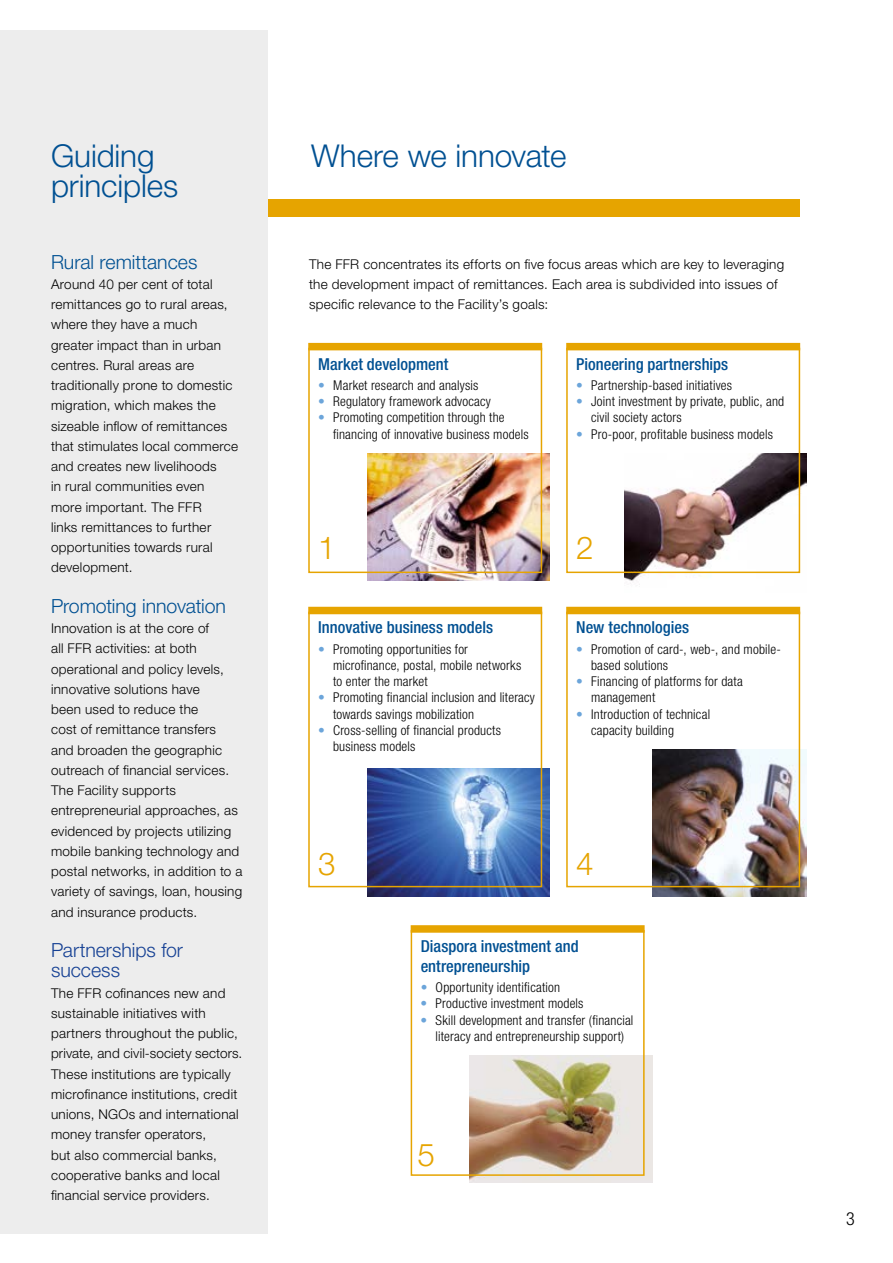
<style>
.page{position:relative;width:893px;height:1263px;background:#fff}
.page>*{position:absolute;margin:0;border:0;box-sizing:border-box;transform-origin:0 0}
.t1{font:300 31.5px "Helvetica Neue LT Std";letter-spacing:-.005em;color:#005092}
.t2{font:300 31.5px "Helvetica Neue LT Std";color:#e6a400}
.t3{font:300 19.5px "Helvetica Neue LT Std";letter-spacing:-.005em;color:#005092}
.t4{font:300 19.5px/20.2px "Helvetica Neue LT Std";color:#164194}
.t5{font:300 condensed 18px "Helvetica Neue LT Std";color:#000}
.t6{font:500 condensed 16.5px/19.8px "Helvetica Neue LT Std";color:#005092}
.t7{font:300 13.5px/20.2px "Helvetica Neue LT Std";letter-spacing:.02em;color:#000}
.t8{font:300 condensed 13.5px/16.2px "Helvetica Neue LT Std";letter-spacing:.015em;color:#000}
.s1{color:#6ca5da}
</style>
<div class="page">
<img style="left:367px;top:453px;width:183px;height:128px">
<img style="left:367px;top:768px;width:183px;height:128px">
<img style="left:624px;top:453px;width:183px;height:132px">
<img style="left:652px;top:749px;width:155px;height:147px">
<div style="left:308px;top:343px;width:234px;height:7px;background:#e6a400"></div>
<div style="left:308px;top:348px;width:234px;height:225px;border:2px solid #e6a400"></div>
<div style="left:308px;top:607px;width:234px;height:7px;background:#e6a400"></div>
<div style="left:308px;top:612px;width:234px;height:275px;border:2px solid #e6a400"></div>
<img style="left:469px;top:1055px;width:183px;height:128px">
<div style="left:411px;top:925px;width:234px;height:8px;background:#e6a400"></div>
<div style="left:411px;top:930px;width:234px;height:246px;border:2px solid #e6a400"></div>
<div style="left:566px;top:343px;width:234px;height:7px;background:#e6a400"></div>
<div style="left:566px;top:348px;width:234px;height:225px;border:2px solid #e6a400"></div>
<div style="left:566px;top:607px;width:234px;height:7px;background:#e6a400"></div>
<div style="left:566px;top:612px;width:234px;height:275px;border:2px solid #e6a400"></div>
<div style="left:0;top:30px;width:268px;height:1203px;background:#ededed"></div>
<div style="left:268px;top:200px;width:531px;height:17px;background:#e6a400"></div>
<h1 class="t1" style="left:51px;top:137px;width:105px">Guiding</h1>
<h1 class="t1" style="left:311px;top:137px;width:257px">Where we innovate</h1>
<h1 class="t1" style="left:51px;top:167px;width:129px">principles</h1>
<h2 class="t3" style="left:51px;top:250px;width:148px">Rural remittances</h2>
<p class="t7" style="left:51px;top:274px;width:189px">Around 40 per cent of total remittances go to rural areas, where they have a much greater impact than in urban centres. Rural areas are traditionally prone to domestic migration, which makes the sizeable inflow of remittances that stimulates local commerce and creates new livelihoods<br>in rural communities even more important. The FFR<br>links remittances to further opportunities towards rural development.</p>
<h2 class="t3" style="left:51px;top:594px;width:177px">Promoting innovation</h2>
<p class="t7" style="left:51px;top:618px;width:193px">Innovation is at the core of<br>all FFR activities: at both operational and policy levels, innovative solutions have<br>been used to reduce the<br>cost of remittance transfers<br>and broaden the geographic outreach of financial services.<br>The Facility supports entrepreneurial approaches, as evidenced by projects utilizing mobile banking technology and postal networks, in addition to a variety of savings, loan, housing and insurance products.</p>
<h2 class="t4" style="left:51px;top:940px;width:134px">Partnerships for success</h2>
<p class="t7" style="left:51px;top:982px;width:193px">The FFR cofinances new and sustainable initiatives with partners throughout the public, private, and civil-society sectors.<br>These institutions are typically microfinance institutions, credit unions, NGOs and international money transfer operators,<br>but also commercial banks, cooperative banks and local financial service providers.</p>
<p class="t7" style="left:309px;top:253px;width:477px">The FFR concentrates its efforts on five focus areas which are key to leveraging the development impact of remittances. Each area is subdivided into issues of specific relevance to the Facility’s goals:</p>
<p class="t6" style="left:318px;top:354px;width:132px">Market development</p>
<p class="t8" style="left:318px;top:377px;width:162px"><span class="s1">•</span> Market research and analysis</p>
<p class="t8" style="left:318px;top:393px;width:174px"><span class="s1">•</span> Regulatory framework advocacy</p>
<p class="t8" style="left:333px;top:409px;width:197px;text-indent:-15px"><span class="s1">•</span> Promoting competition through the financing of innovative business models</p>
<h1 class="t2" style="left:318px;top:529px;width:19px">1</h1>
<p class="t6" style="left:318px;top:617px;width:176px">Innovative business models</p>
<p class="t8" style="left:333px;top:641px;width:190px;text-indent:-15px"><span class="s1">•</span> Promoting opportunities for microfinance, postal, mobile networks to enter the market</p>
<p class="t8" style="left:333px;top:689px;width:203px;text-indent:-15px"><span class="s1">•</span> Promoting financial inclusion and literacy towards savings mobilization</p>
<p class="t8" style="left:333px;top:722px;width:169px;text-indent:-15px"><span class="s1">•</span> Cross-selling of financial products business models</p>
<h1 class="t2" style="left:318px;top:845px;width:19px">3</h1>
<p class="t6" style="left:576px;top:354px;width:153px">Pioneering partnerships</p>
<p class="t8" style="left:576px;top:377px;width:157px"><span class="s1">•</span> Partnership-based initiatives</p>
<p class="t8" style="left:591px;top:393px;width:195px;text-indent:-15px"><span class="s1">•</span> Joint investment by private, public, and civil society actors</p>
<p class="t8" style="left:576px;top:426px;width:198px"><span class="s1">•</span> Pro-poor, profitable business models</p>
<h1 class="t2" style="left:576px;top:529px;width:19px">2</h1>
<p class="t6" style="left:576px;top:617px;width:114px">New technologies</p>
<p class="t8" style="left:591px;top:641px;width:191px;text-indent:-15px"><span class="s1">•</span> Promotion of card-, web-, and mobile&shy;based solutions</p>
<p class="t8" style="left:591px;top:673px;width:153px;text-indent:-15px"><span class="s1">•</span> Financing of platforms for data management</p>
<p class="t8" style="left:591px;top:706px;width:121px;text-indent:-15px"><span class="s1">•</span> Introduction of technical capacity building</p>
<h1 class="t2" style="left:576px;top:845px;width:19px">4</h1>
<p class="t6" style="left:421px;top:936px;width:160px">Diaspora investment and entrepreneurship</p>
<p class="t8" style="left:421px;top:979px;width:141px"><span class="s1">•</span> Opportunity identification</p>
<p class="t8" style="left:421px;top:995px;width:164px"><span class="s1">•</span> Productive investment models</p>
<p class="t8" style="left:421px;top:1011px;width:214px;text-align:center"><span class="s1">•</span> Skill development and transfer (financial literacy and entrepreneurship support)</p>
<h1 class="t2" style="left:417px;top:1136px;width:19px">5</h1>
<h3 class="t5" style="left:846px;top:1208px;width:10px">3</h3>
</div>
